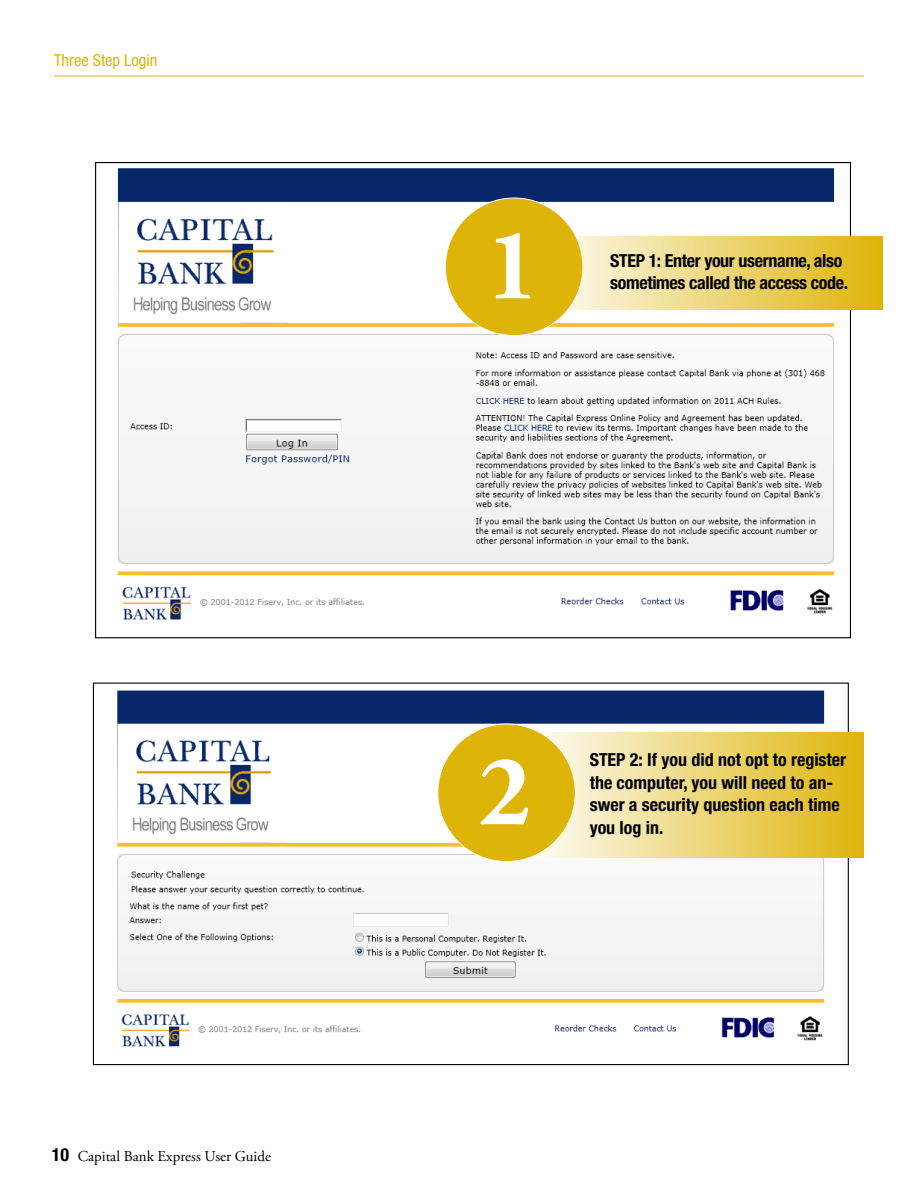
<style>
.page{position:relative;width:918px;height:1188px;background:#fff}
.page>*{position:absolute;margin:0;border:0;box-sizing:border-box;transform-origin:0 0}
.t1{font:700 101.4px "Adobe Garamond Pro";color:#fff}
.t2{font:700 condensed 18px/22.5px "Helvetica Neue LT Std";color:#000}
.t3{font:700 condensed 18px "Helvetica Neue LT Std";letter-spacing:-.02em;color:#000}
.t4{font:condensed 16.5px "Helvetica Neue LT Std";color:#deb408}
.t5{font:15px "Adobe Garamond Pro";color:#000}
.s1{font-family:"Helvetica Neue LT Std";font-weight:700;font-stretch:condensed;font-size:18px}
</style>
<div class="page">
<hr style="left:54px;top:76px;width:810px;height:1px;background:#deb408">
<img style="left:117px;top:690px;width:727px;height:357px">
<img style="left:117px;top:168px;width:723px;height:452px">
<svg style="left:568px;top:237px;width:314px;height:73px;background:#ecd473"></svg>
<div style="left:445px;top:198px;width:138px;height:138px;background:#deb408;border-radius:50%"></div>
<div style="left:521px;top:733px;width:343px;height:125px;background:linear-gradient(to right,#fff,#deb40a)"></div>
<div style="left:438px;top:724px;width:137px;height:138px;background:#deb408;border-radius:50%"></div>
<p class="t4" style="left:54px;top:50px;width:105px">Three Step Login</p>
<p class="t5" style="left:52px;top:1147px;width:221px"><span class="s1">10</span> Capital Bank Express User Guide</p>
<h1 class="t1" style="left:486px;top:207px;width:54px">1</h1>
<p class="t3" style="left:610px;top:249px;width:234px">Step 1: Enter your username, also</p>
<p class="t3" style="left:610px;top:272px;width:239px">sometimes called the access code.</p>
<h1 class="t1" style="left:478px;top:733px;width:54px">2</h1>
<p class="t2" style="left:590px;top:748px;width:258px">Step 2: If you did not opt to register the computer, you will need to an&shy;swer a security question each time</p>
<p class="t2" style="left:590px;top:816px;width:75px">you log in.</p>
</div>
